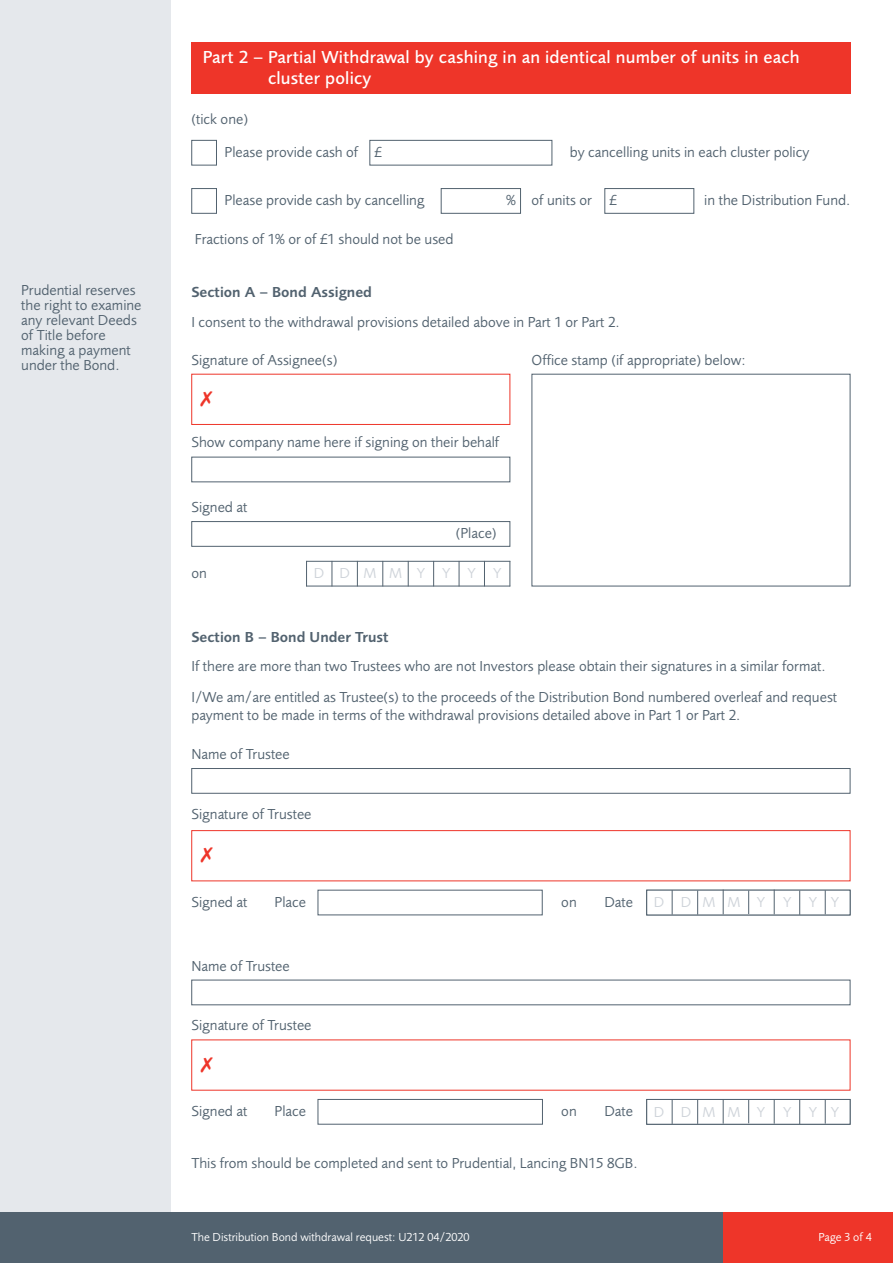
<style>
.page{position:relative;width:893px;height:1263px;background:#fff}
.page>*{position:absolute;margin:0;border:0;box-sizing:border-box;transform-origin:0 0}
.t1{font:500 18px/21px "Pru Sans";letter-spacing:.01em;color:#fff}
.t2{font:15px/15px "Pru Sans";color:#52626f}
.t3{font:600 15px "Pru Sans";color:#52626f}
.t4{font:15px "Pru Sans";letter-spacing:.81em;color:#cfd4da}
.t5{font:12px "Pru Sans";color:#fff}
</style>
<div class="page">
<div style="left:0;top:0;width:170px;height:1263px;background:#e5e8ec"></div>
<div style="left:0;top:1212px;width:893px;height:51px;background:#52626f"></div>
<div style="left:723px;top:1212px;width:170px;height:51px;background:#ee3529"></div>
<div style="left:191px;top:140px;width:26px;height:25px;border:1px solid #52626f"></div>
<div style="left:191px;top:188px;width:26px;height:26px;border:1px solid #52626f"></div>
<div style="left:191px;top:43px;width:659px;height:51px;background:#ee3529"></div>
<div style="left:604px;top:188px;width:90px;height:26px;border:1px solid #52626f"></div>
<div style="left:369px;top:140px;width:183px;height:25px;border:1px solid #52626f"></div>
<div style="left:441px;top:188px;width:80px;height:26px;border:1px solid #52626f"></div>
<div style="left:318px;top:890px;width:225px;height:25px;border:1px solid #52626f"></div>
<div style="left:646px;top:890px;width:204px;height:25px;border:1px solid #52626f"></div>
<svg style="left:672px;top:890px;width:1px;height:24px"></svg>
<svg style="left:697px;top:890px;width:1px;height:24px"></svg>
<svg style="left:723px;top:890px;width:1px;height:24px"></svg>
<svg style="left:774px;top:890px;width:1px;height:24px"></svg>
<svg style="left:825px;top:890px;width:1px;height:24px"></svg>
<svg style="left:748px;top:890px;width:1px;height:24px"></svg>
<svg style="left:799px;top:890px;width:1px;height:25px"></svg>
<div style="left:318px;top:1099px;width:225px;height:25px;border:1px solid #52626f"></div>
<div style="left:646px;top:1099px;width:204px;height:25px;border:1px solid #52626f"></div>
<svg style="left:672px;top:1099px;width:1px;height:25px"></svg>
<svg style="left:697px;top:1100px;width:1px;height:24px"></svg>
<svg style="left:723px;top:1099px;width:1px;height:25px"></svg>
<svg style="left:774px;top:1099px;width:1px;height:25px"></svg>
<svg style="left:825px;top:1099px;width:1px;height:25px"></svg>
<svg style="left:748px;top:1100px;width:1px;height:23px"></svg>
<svg style="left:799px;top:1100px;width:1px;height:24px"></svg>
<div style="left:191px;top:830px;width:659px;height:51px;border:1px solid #ee3529"></div>
<div style="left:191px;top:374px;width:319px;height:51px;border:1px solid #ee3529"></div>
<div style="left:531px;top:374px;width:319px;height:212px;border:1px solid #52626f"></div>
<svg style="left:306px;top:562px;width:1px;height:24px"></svg>
<svg style="left:332px;top:562px;width:1px;height:24px"></svg>
<svg style="left:357px;top:562px;width:1px;height:24px"></svg>
<svg style="left:382px;top:562px;width:1px;height:24px"></svg>
<svg style="left:408px;top:562px;width:1px;height:24px"></svg>
<svg style="left:433px;top:562px;width:1px;height:24px"></svg>
<svg style="left:459px;top:562px;width:1px;height:24px"></svg>
<svg style="left:484px;top:562px;width:1px;height:24px"></svg>
<svg style="left:509px;top:562px;width:1px;height:24px"></svg>
<hr style="left:306px;top:561px;width:204px;height:1px;background:#52626f">
<hr style="left:306px;top:586px;width:204px;height:1px;background:#52626f">
<div style="left:191px;top:521px;width:319px;height:26px;border:1px solid #52626f"></div>
<div style="left:191px;top:768px;width:659px;height:26px;border:1px solid #52626f"></div>
<div style="left:191px;top:980px;width:659px;height:25px;border:1px solid #52626f"></div>
<p class="t2" style="left:21px;top:284px;width:122px">Prudential reserves the right to examine any relevant Deeds of Title before making a payment under the Bond.</p>
<p class="t1" style="left:203px;top:46px;width:181px">Part &lt;X&gt; – Sub heading</p>
<p class="t1" style="left:268px;top:48px;width:533px;text-indent:-65px">Part 2 – Partial Withdrawal by cashing in an identical number of units in each cluster policy</p>
<p class="t2" style="left:191px;top:113px;width:58px">(tick one)</p>
<p class="t2" style="left:225px;top:146px;width:135px">Please provide cash of</p>
<p class="t2" style="left:570px;top:146px;width:241px">by cancelling units in each cluster policy</p>
<p class="t2" style="left:225px;top:194px;width:201px">Please provide cash by cancelling</p>
<p class="t2" style="left:531px;top:194px;width:62px">of units or</p>
<p class="t2" style="left:195px;top:233px;width:260px">Fractions of 1% or of £1 should not be used</p>
<p class="t2" style="left:374px;top:146px;width:9px">£</p>
<p class="t2" style="left:704px;top:194px;width:148px">in the Distribution Fund.</p>
<p class="t2" style="left:506px;top:194px;width:11px">%</p>
<p class="t2" style="left:609px;top:194px;width:9px">£</p>
<p class="t3" style="left:191px;top:287px;width:182px">Section A – Bond Assigned</p>
<p class="t2" style="left:191px;top:316px;width:430px">I consent to the withdrawal provisions detailed above in Part 1 or Part 2.</p>
<p class="t2" style="left:191px;top:354px;width:148px">Signature of Assignee(s)</p>
<p class="t2" style="left:531px;top:354px;width:216px">Office stamp (if appropriate) below:</p>
<p class="t2" style="left:191px;top:436px;width:309px">Show company name here if signing on their behalf</p>
<p class="t2" style="left:191px;top:501px;width:58px">Signed at</p>
<p class="t2" style="left:456px;top:527px;width:42px">(Place)</p>
<p class="t2" style="left:191px;top:566px;width:17px">on</p>
<p class="t4" style="left:314px;top:567px;width:189px">DDMMY Y Y Y</p>
<p class="t3" style="left:191px;top:631px;width:199px">Section B – Bond Under Trust</p>
<p class="t2" style="left:191px;top:652px;width:647px;line-height:30.8px">If there are more than two Trustees who are not Investors please obtain their signatures in a similar format.<br>I/We am/are entitled as Trustee(s) to the proceeds of the Distribution Bond numbered overleaf and request</p>
<p class="t2" style="left:191px;top:709px;width:551px">payment to be made in terms of the withdrawal provisions detailed above in Part 1 or Part 2.</p>
<p class="t2" style="left:191px;top:748px;width:100px">Name of Trustee</p>
<p class="t2" style="left:191px;top:808px;width:122px">Signature of Trustee</p>
<p class="t2" style="left:191px;top:896px;width:58px">Signed at</p>
<p class="t2" style="left:275px;top:896px;width:33px">Place</p>
<p class="t2" style="left:561px;top:896px;width:17px">on</p>
<p class="t2" style="left:604px;top:896px;width:30px">Date</p>
<p class="t4" style="left:654px;top:896px;width:187px">D DMM Y Y Y Y</p>
<p class="t2" style="left:191px;top:960px;width:100px">Name of Trustee</p>
<p class="t2" style="left:191px;top:1019px;width:122px">Signature of Trustee</p>
<p class="t2" style="left:191px;top:1105px;width:58px">Signed at</p>
<p class="t2" style="left:275px;top:1105px;width:33px">Place</p>
<p class="t2" style="left:561px;top:1105px;width:17px">on</p>
<p class="t2" style="left:604px;top:1105px;width:30px">Date</p>
<p class="t4" style="left:654px;top:1106px;width:187px">D DMM Y Y Y Y</p>
<p class="t2" style="left:191px;top:1157px;width:448px">This from should be completed and sent to Prudential, Lancing BN15 8GB.</p>
<p class="t5" style="left:191px;top:1232px;width:280px">The Distribution Bond withdrawal request: U212 04/2020</p>
<p class="t5" style="left:819px;top:1232px;width:55px">Page 3 of 4</p>
</div>
